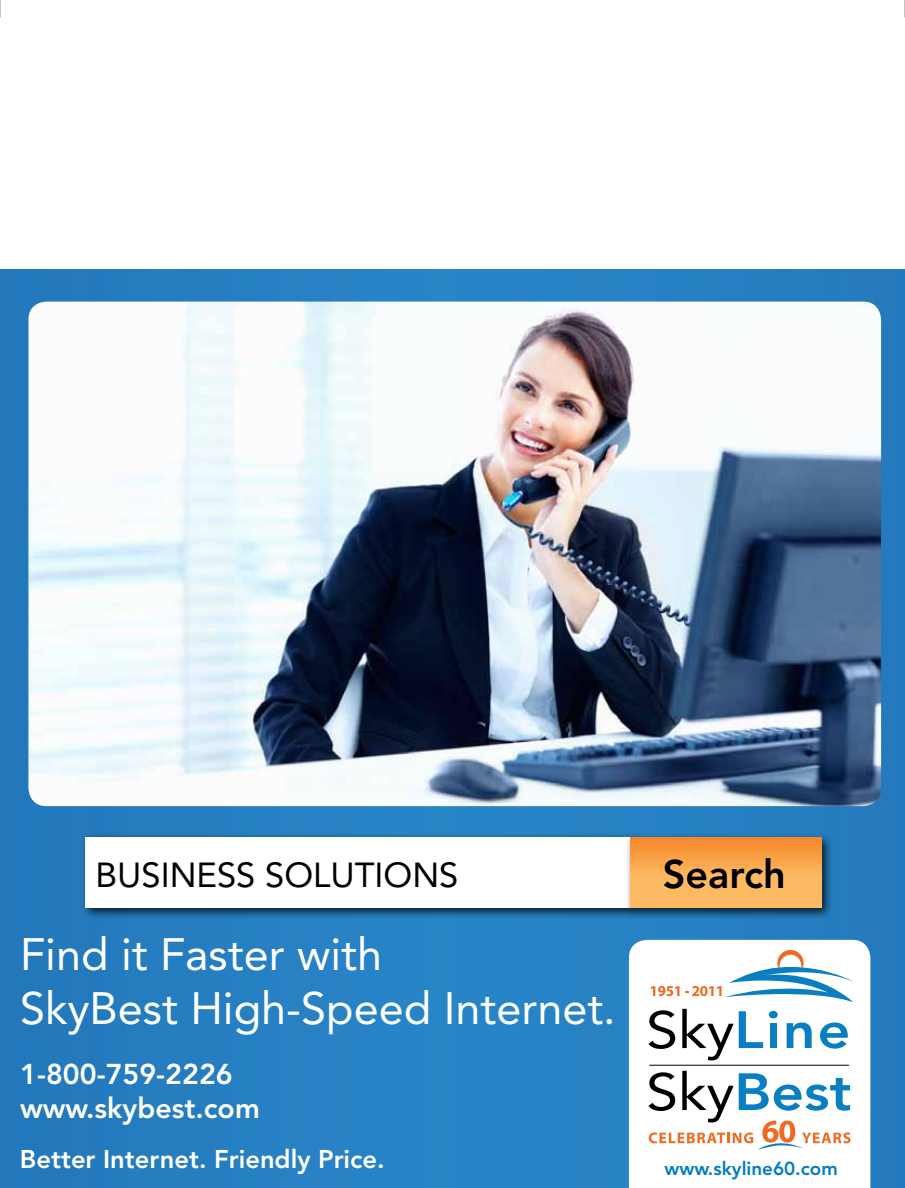
<style>
.page{position:relative;width:905px;height:1188px;background:#fff}
.page>*{position:absolute;margin:0;border:0;box-sizing:border-box;transform-origin:0 0}
.t1{font:45px/54px "Avenir LT";color:#fff}
.t2{font:800 39.45px "Avenir LT";color:#000}
.t3{font:34.5px "Avenir LT";color:#000}
.t4{font:800 28.5px/34.2px "Avenir LT";color:#fff}
.t5{font:800 25.5px "Avenir LT";color:#fff}
.t6{font:800 18.75px "Avenir LT";color:#007dc3}
</style>
<div class="page">
<div style="left:0;top:270px;width:904px;height:918px;background:#267fc2"></div>
<svg style="left:629px;top:940px;width:241px;height:248px"></svg>
<svg style="left:648px;top:1010px;width:27px;height:39px"></svg>
<svg style="left:682px;top:1009px;width:95px;height:52px"></svg>
<div style="left:769px;top:1023px;width:7px;height:25px;background:#0a7ec2"></div>
<svg style="left:786px;top:1023px;width:25px;height:25px"></svg>
<svg style="left:820px;top:1023px;width:27px;height:26px"></svg>
<hr style="left:649px;top:1065px;width:199px;height:1px;background:#000">
<svg style="left:650px;top:950px;width:203px;height:52px"></svg>
<svg style="left:648px;top:1071px;width:202px;height:78px"></svg>
<img style="left:28px;top:302px;width:853px;height:504px">
<div style="left:81px;top:833px;width:568px;height:93px;background:#000;opacity:.75"></div>
<div style="left:85px;top:837px;width:545px;height:71px;background:#fff"></div>
<div style="left:625px;top:833px;width:214px;height:93px;background:#000;opacity:.75"></div>
<div style="left:630px;top:837px;width:191px;height:50px;background:#f68629"></div>
<div style="left:630px;top:840px;width:191px;height:49px;background:#f68a2d"></div>
<div style="left:630px;top:843px;width:191px;height:47px;background:#f78e31"></div>
<div style="left:630px;top:847px;width:191px;height:46px;background:#f79336"></div>
<div style="left:630px;top:850px;width:191px;height:44px;background:#f8963a"></div>
<div style="left:630px;top:853px;width:191px;height:43px;background:#f89b3e"></div>
<div style="left:630px;top:856px;width:191px;height:42px;background:#f99e42"></div>
<div style="left:630px;top:858px;width:191px;height:41px;background:#f9a146"></div>
<div style="left:630px;top:861px;width:191px;height:40px;background:#faa54a"></div>
<div style="left:630px;top:864px;width:191px;height:39px;background:#faa94f"></div>
<div style="left:630px;top:867px;width:191px;height:37px;background:#fbad54"></div>
<div style="left:630px;top:870px;width:191px;height:36px;background:#fbb158"></div>
<div style="left:630px;top:873px;width:191px;height:35px;background:#fcb55d"></div>
<div style="left:630px;top:876px;width:191px;height:32px;background:#fcb961"></div>
<svg style="left:0;top:0;width:1px;height:18px"></svg>
<svg style="left:904px;top:0;width:1px;height:18px"></svg>
<p class="t3" style="left:95px;top:855px;width:364px">BUSINESS SOLUTIONS</p>
<p class="t2" style="left:663px;top:851px;width:124px">Search</p>
<p class="t1" style="left:20px;top:928px;width:597px">Find it Faster with<br>SkyBest High-Speed Internet.</p>
<p class="t4" style="left:20px;top:1057px;width:241px">1-800-759-2226 www.skybest.com</p>
<p class="t5" style="left:20px;top:1144px;width:366px">Better Internet. Friendly Price.</p>
<p class="t6" style="left:664px;top:1157px;width:175px">www.skyline60.com</p>
</div>
